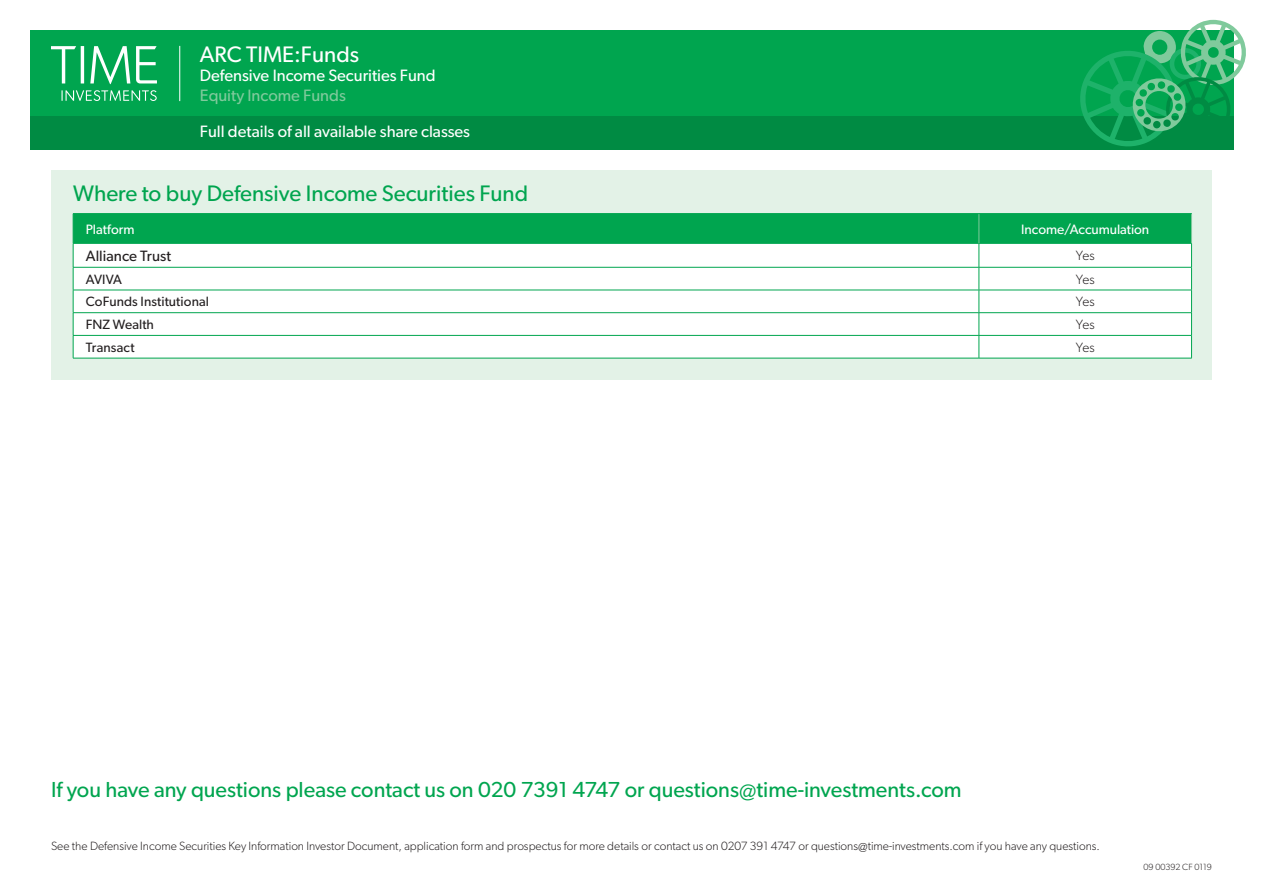
<style>
.page{position:relative;width:1263px;height:893px;background:#fff}
.page>*{position:absolute;margin:0;border:0;box-sizing:border-box;transform-origin:0 0}
.Header_1{font:22.5px "Gibson";color:#00a54f}
.t1{font:22.5px "Gibson";color:#fff}
.t2{font:21.75px "Gibson";color:#00a54f}
.t3{font:16.5px/19.8px "Gibson";color:#fff}
.Table_-_text{font:15px "Gibson";letter-spacing:.005em;color:#231f20}
.Table_-_Head_text{font:13.65px "Gibson";color:#fff}
.Table_-_text-2{font:13.5px "Gibson";letter-spacing:.005em;color:#231f20}
.Table_-_text-3{font:300 13.5px "Gibson";letter-spacing:-.025em;color:#231f20}
.Body_-_text{font:300 12px "Gibson";color:#231f20}
.t4{font:300 9px "Gibson";color:#231f20}
.s1{color:#80ca9c}
</style>
<div class="page">
<div style="left:30px;top:115px;width:1203px;height:34px;background:#008b43"></div>
<div style="left:30px;top:30px;width:1203px;height:85px;background:#00a54f"></div>
<svg style="left:1073px;top:20px;width:173px;height:130px"></svg>
<hr style="left:179px;top:46px;width:1px;height:55px;background:#fff">
<svg style="left:52px;top:46px;width:105px;height:38px"></svg>
<svg style="left:61px;top:90px;width:96px;height:11px"></svg>
<div style="left:52px;top:170px;width:1160px;height:210px;background:#e3f2e7"></div>
<hr style="left:73px;top:358px;width:906px;height:1px;background:#00a54f">
<hr style="left:979px;top:358px;width:213px;height:1px;background:#00a54f">
<hr style="left:73px;top:213px;width:906px;height:1px;background:#00a54f">
<hr style="left:979px;top:213px;width:213px;height:1px;background:#00a54f">
<svg style="left:73px;top:214px;width:1119px;height:144px;background:#c1e9d4"></svg>
<p class="t1" style="left:200px;top:40px;width:161px">ARC TIME:Funds</p>
<p class="t3" style="left:200px;top:66px;width:237px">Defensive Income Securities Fund<br><span class="s1">Equity Income Funds</span></p>
<p class="t3" style="left:200px;top:121px;width:272px">Full details of all available share classes</p>
<p class="Header_1" style="left:73px;top:180px;width:457px">Where to buy Defensive Income Securities Fund</p>
<p class="Table_-_Head_text" style="left:86px;top:221px;width:50px">Platform</p>
<p class="Table_-_Head_text" style="left:1021px;top:221px;width:130px">Income/Accumulation</p>
<p class="Table_-_text" style="left:86px;top:247px;width:87px">Alliance Trust</p>
<p class="Table_-_text-3" style="left:1076px;top:247px;width:20px">Yes</p>
<p class="Table_-_text-2" style="left:86px;top:271px;width:38px">AVIVA</p>
<p class="Table_-_text-3" style="left:1076px;top:271px;width:20px">Yes</p>
<p class="Table_-_text-2" style="left:86px;top:294px;width:125px">CoFunds Institutional</p>
<p class="Table_-_text-3" style="left:1076px;top:293px;width:20px">Yes</p>
<p class="Table_-_text-2" style="left:86px;top:316px;width:70px">FNZ Wealth</p>
<p class="Table_-_text-3" style="left:1076px;top:316px;width:20px">Yes</p>
<p class="Table_-_text-2" style="left:86px;top:339px;width:50px">Transact</p>
<p class="Table_-_text-3" style="left:1076px;top:339px;width:20px">Yes</p>
<p class="t2" style="left:51px;top:776px;width:912px">If you have any questions please contact us on 020 7391 4747 or questions@time-investments.com</p>
<p class="Body_-_text" style="left:51px;top:838px;width:1050px">See the Defensive Income Securities Key Information Investor Document, application form and prospectus for more details or contact us on 0207 391 4747 or questions@time-investments.com if you have any questions.</p>
<p class="t4" style="left:1143px;top:862px;width:70px">09 00392 CF 0119</p>
</div>
